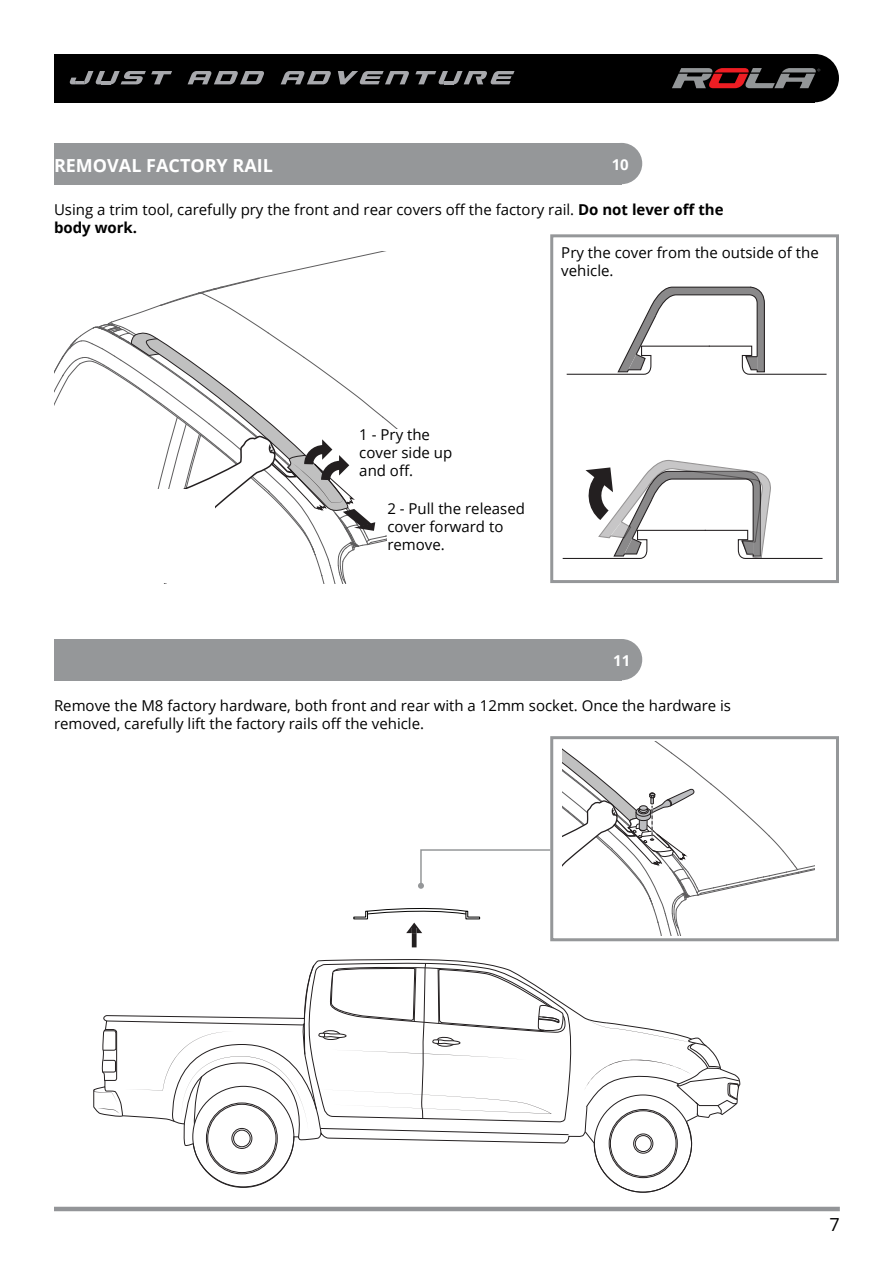
<style>
.page{position:relative;width:893px;height:1263px;background:#fff}
.page>*{position:absolute;margin:0;border:0;box-sizing:border-box;transform-origin:0 0}
.t1{font:700 18px "Open Sans";color:#fff}
.t2{font:18px "Open Sans";color:#000}
.t3{font:15px/18px "Open Sans";color:#000}
.t4{font:700 15px "Open Sans";color:#fff}
.s1{font-weight:700}
</style>
<div class="page">
<div style="left:54px;top:54px;width:761px;height:48px;background:#000"></div>
<div style="left:791px;top:54px;width:48px;height:48px;background:#000;border-radius:50%"></div>
<hr style="left:54px;top:1207px;width:786px;height:4px;background:#939598">
<svg style="left:415px;top:71px;width:99px;height:13px"></svg>
<svg style="left:338px;top:71px;width:71px;height:13px"></svg>
<svg style="left:281px;top:71px;width:50px;height:13px"></svg>
<svg style="left:188px;top:71px;width:76px;height:13px"></svg>
<svg style="left:70px;top:71px;width:102px;height:13px"></svg>
<svg style="left:672px;top:68px;width:148px;height:20px"></svg>
<div style="left:54px;top:143px;width:568px;height:41px;background:#959799"></div>
<div style="left:601px;top:143px;width:41px;height:41px;background:#959799;border-radius:50%"></div>
<svg style="left:54px;top:251px;width:344px;height:332px"></svg>
<div style="left:124px;top:490px;width:90px;height:93px;background:#fff"></div>
<div style="left:54px;top:639px;width:568px;height:41px;background:#959799"></div>
<div style="left:601px;top:639px;width:41px;height:41px;background:#959799;border-radius:50%"></div>
<div style="left:359px;top:429px;width:94px;height:51px;background:#fff"></div>
<div style="left:387px;top:502px;width:163px;height:59px;background:#fff"></div>
<svg style="left:562px;top:742px;width:253px;height:193px"></svg>
<svg style="left:418px;top:849px;width:132px;height:40px"></svg>
<div style="left:550px;top:234px;width:289px;height:349px;border:3px solid #959799"></div>
<svg style="left:566px;top:286px;width:261px;height:89px"></svg>
<svg style="left:562px;top:460px;width:261px;height:99px"></svg>
<svg style="left:353px;top:907px;width:127px;height:40px"></svg>
<svg style="left:93px;top:959px;width:648px;height:234px"></svg>
<div style="left:550px;top:736px;width:289px;height:205px;border:3px solid #959799"></div>
<p class="t4" style="left:612px;top:154px;width:19px">10</p>
<p class="t3" style="left:54px;top:200px;width:671px">Using a trim tool, carefully pry the front and rear covers off the factory rail. <span class="s1">Do not lever off the body work.</span></p>
<p class="t1" style="left:54px;top:153px;width:220px">REMOVAL FACTORY RAIL</p>
<p class="t3" style="left:561px;top:243px;width:259px">Pry the cover from the outside of the vehicle.</p>
<p class="t3" style="left:359px;top:425px;width:95px">1 - Pry the cover side up and off.</p>
<p class="t3" style="left:387px;top:499px;width:139px">2 - Pull the released cover forward to</p>
<p class="t3" style="left:387px;top:535px;width:59px">remove.</p>
<p class="t4" style="left:613px;top:650px;width:19px">11</p>
<p class="t3" style="left:54px;top:696px;width:679px">Remove the M8 factory hardware, both front and rear with a 12mm socket. Once the hardware is removed, carefully lift the factory rails off the vehicle.</p>
<p class="t2" style="left:829px;top:1212px;width:12px">7</p>
</div>
